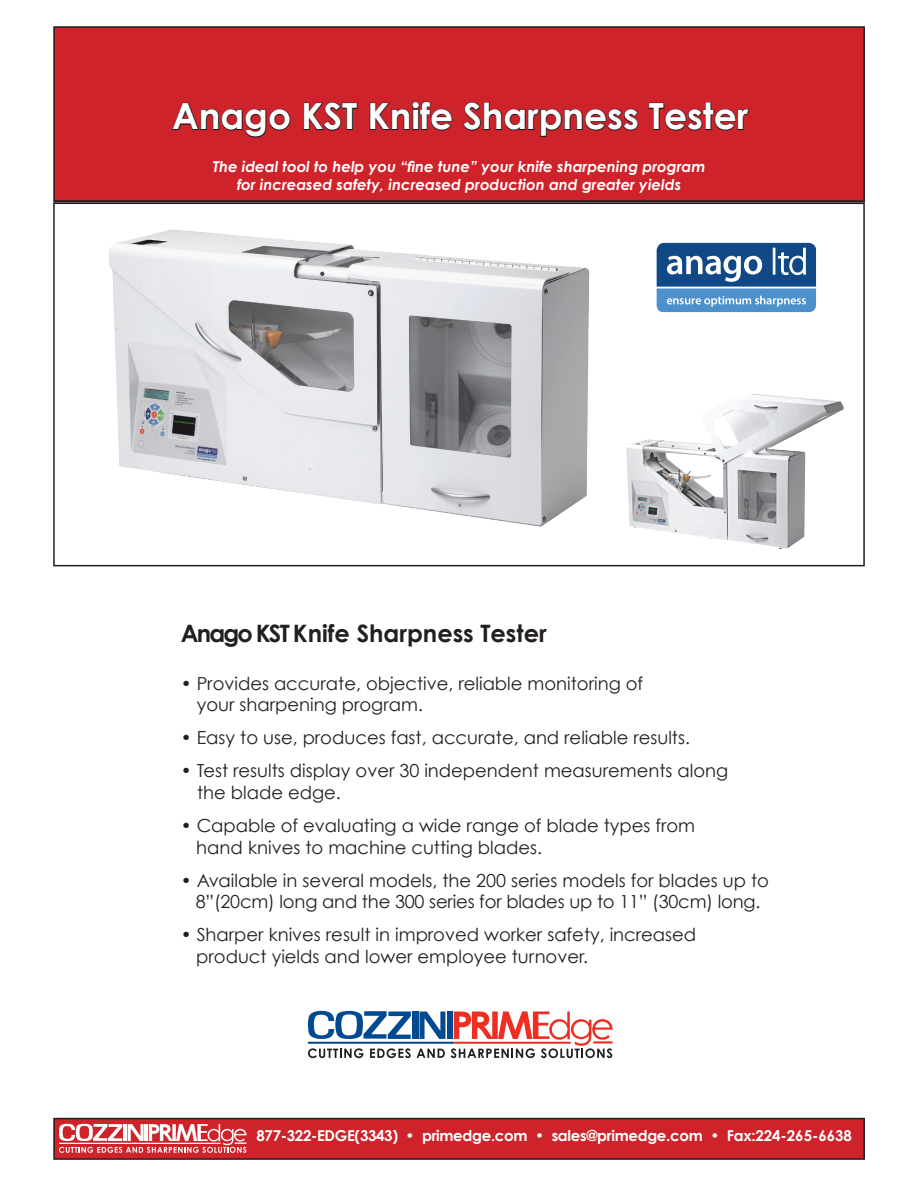
<style>
.page{position:relative;width:918px;height:1188px;background:#fff}
.page>*{position:absolute;margin:0;border:0;box-sizing:border-box;transform-origin:0 0}
.t1{font:700 36px "Century Gothic";color:#fff}
.heading_3{font:700 24px "Century Gothic";color:#231f20}
.t2{font:18px "Century Gothic";color:#231f20}
.t3{font:italic 700 15px "Century Gothic";color:#fff}
.t4{font:700 15px "Century Gothic";letter-spacing:-.02em;color:#fff}
</style>
<div class="page">
<div style="left:53px;top:203px;width:812px;height:363px;border:2px solid #231f20"></div>
<div style="left:54px;top:27px;width:810px;height:175px;background:#ce232a"></div>
<div style="left:53px;top:26px;width:812px;height:177px;border:2px solid #231f20"></div>
<div style="left:54px;top:1119px;width:810px;height:40px;background:#ce232a"></div>
<div style="left:53px;top:1118px;width:812px;height:42px;border:2px solid #231f20"></div>
<svg style="left:172px;top:102px;width:119px;height:36px"></svg>
<svg style="left:303px;top:102px;width:55px;height:29px"></svg>
<svg style="left:369px;top:101px;width:84px;height:30px"></svg>
<svg style="left:463px;top:102px;width:176px;height:36px"></svg>
<svg style="left:648px;top:102px;width:102px;height:29px"></svg>
<svg style="left:308px;top:1048px;width:56px;height:10px"></svg>
<svg style="left:370px;top:1048px;width:41px;height:10px"></svg>
<svg style="left:417px;top:1049px;width:28px;height:9px"></svg>
<svg style="left:451px;top:1011px;width:162px;height:47px"></svg>
<svg style="left:419px;top:1012px;width:26px;height:27px"></svg>
<div style="left:412px;top:1012px;width:6px;height:27px;background:#014990"></div>
<div style="left:447px;top:1012px;width:5px;height:27px;background:#014990"></div>
<svg style="left:308px;top:1011px;width:103px;height:29px"></svg>
<hr style="left:308px;top:1042px;width:145px;height:2px;background:#014990">
<hr style="left:55px;top:200px;width:808px;height:2px;background:#231f20">
<img style="left:109px;top:229px;width:481px;height:298px">
<img style="left:626px;top:393px;width:218px;height:156px">
<svg style="left:657px;top:243px;width:159px;height:69px;background:#5081b2"></svg>
<svg style="left:59px;top:1124px;width:188px;height:29px"></svg>
<hr style="left:59px;top:1143px;width:89px;height:1px;background:#fff">
<p class="t1" style="left:172px;top:94px;width:577px">Anago KST Knife Sharpness Tester</p>
<p class="t3" style="left:213px;top:157px;width:494px">The ideal tool to help you “fine tune” your knife sharpening program</p>
<p class="t3" style="left:237px;top:175px;width:446px">for increased safety, increased production and greater yields</p>
<p class="heading_3" style="left:181px;top:618px;width:368px">Anago KST Knife Sharpness Tester</p>
<p class="t2" style="left:181px;top:672px;width:464px">• Provides accurate, objective, reliable monitoring of</p>
<p class="t2" style="left:197px;top:694px;width:228px">your sharpening program.</p>
<p class="t2" style="left:181px;top:727px;width:511px">• Easy to use, produces fast, accurate, and reliable results.</p>
<p class="t2" style="left:181px;top:760px;width:549px">• Test results display over 30 independent measurements along</p>
<p class="t2" style="left:197px;top:781px;width:145px">the blade edge.</p>
<p class="t2" style="left:181px;top:814px;width:516px">• Capable of evaluating a wide range of blade types from</p>
<p class="t2" style="left:196px;top:836px;width:347px">hand knives to machine cutting blades.</p>
<p class="t2" style="left:181px;top:869px;width:590px">• Available in several models, the 200 series models for blades up to</p>
<p class="t2" style="left:196px;top:891px;width:566px">8”(20cm) long and the 300 series for blades up to 11” (30cm) long.</p>
<p class="t2" style="left:181px;top:924px;width:517px">• Sharper knives result in improved worker safety, increased</p>
<p class="t2" style="left:196px;top:945px;width:393px">product yields and lower employee turnover.</p>
<p class="t4" style="left:256px;top:1126px;width:597px">877-322-EDGE(3343) • primedge.com • sales@primedge.com • Fax:224-265-6638</p>
</div>
